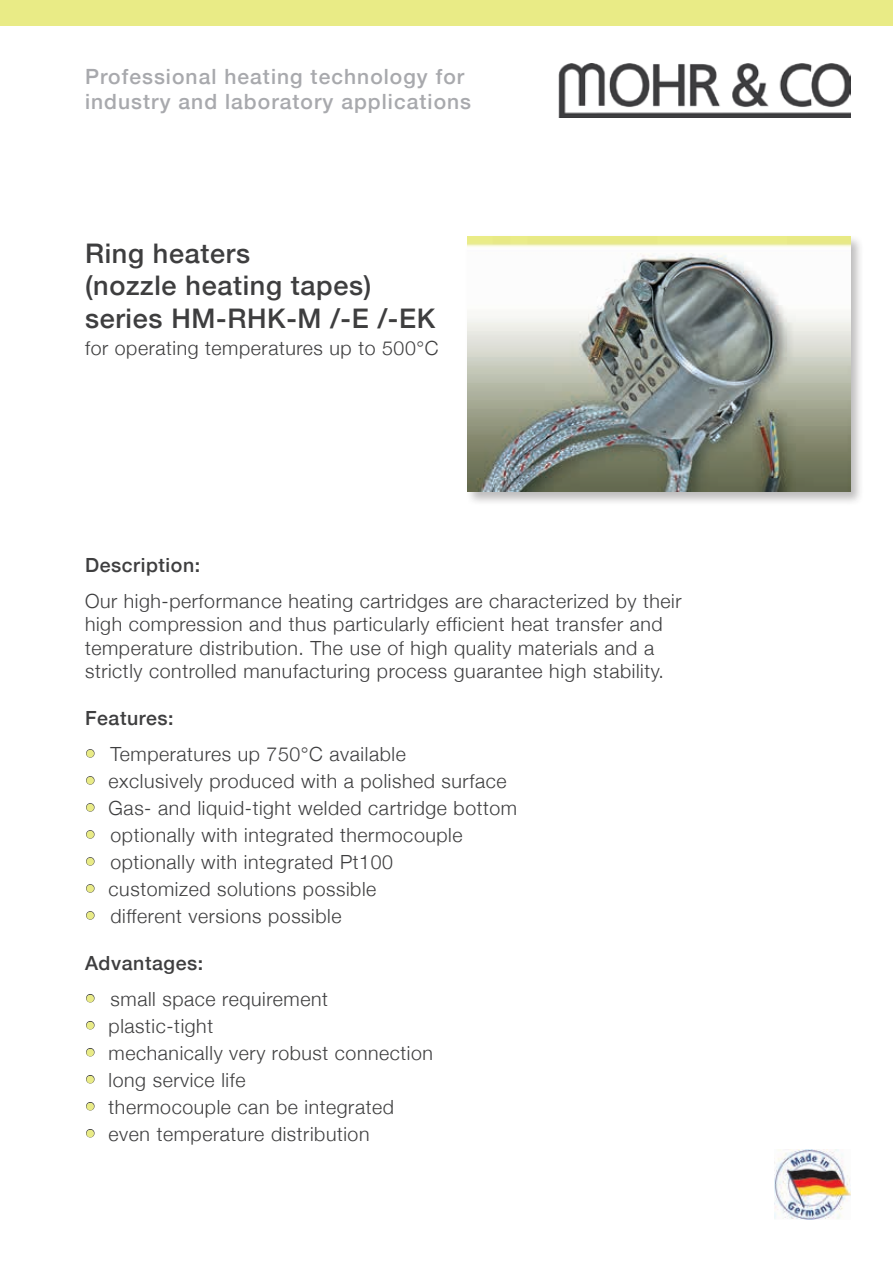
<style>
.page{position:relative;width:893px;height:1263px;background:#fff}
.page>*{position:absolute;margin:0;border:0;box-sizing:border-box;transform-origin:0 0}
.t1{font:500 27px/32.4px "Helvetica Neue";letter-spacing:.025em;color:#3e3e3f}
.t2{font:500 21px/25.2px "Helvetica Neue";letter-spacing:.05em;color:#a8a9ad}
.t3{font:300 19.5px/23.4px "Helvetica Neue";letter-spacing:.03em;color:#3e3e3f}
.t4{font:500 19.5px "Helvetica Neue";letter-spacing:.03em;color:#3e3e3f}
.s1{font-size:21px}
</style>
<div class="page">
<img style="left:774px;top:1149px;width:76px;height:70px">
<div style="left:0;top:0;width:893px;height:25px;background:#e9eb86"></div>
<div style="left:465px;top:234px;width:400px;height:272px;background:#231f20;opacity:.3"></div>
<img style="left:468px;top:237px;width:382px;height:255px">
<img style="left:558px;top:64px;width:292px;height:54px">
<p class="t2" style="left:85px;top:62px;width:388px">Professional heating technology for industry and laboratory applications</p>
<h1 class="t1" style="left:85px;top:235px;width:352px">Ring heaters<br>(nozzle heating tapes) series HM-RHK-M /-E /-EK</h1>
<p class="t3" style="left:85px;top:335px;width:355px">for operating temperatures up to 500°C</p>
<p class="t4" style="left:85px;top:549px;width:117px">Description:</p>
<p class="t3" style="left:85px;top:588px;width:598px">Our high-performance heating cartridges are characterized by their high compression and thus particularly efficient heat transfer and temperature distribution. The use of high quality materials and a strictly controlled manufacturing process guarantee high stability.</p>
<p class="t4" style="left:85px;top:702px;width:90px">Features:</p>
<p class="t3" style="left:85px;top:741px;width:322px"><span class="s1">•</span> Temperatures up 750°C available</p>
<p class="t3" style="left:85px;top:768px;width:423px"><span class="s1">•</span> exclusively produced with a polished surface</p>
<p class="t3" style="left:85px;top:795px;width:434px"><span class="s1">•</span> Gas- and liquid-tight welded cartridge bottom</p>
<p class="t3" style="left:85px;top:822px;width:379px"><span class="s1">•</span> optionally with integrated thermocouple</p>
<p class="t3" style="left:85px;top:849px;width:309px"><span class="s1">•</span> optionally with integrated Pt100</p>
<p class="t3" style="left:85px;top:876px;width:293px"><span class="s1">•</span> customized solutions possible</p>
<p class="t3" style="left:85px;top:903px;width:258px"><span class="s1">•</span> different versions possible</p>
<p class="t4" style="left:85px;top:947px;width:120px">Advantages:</p>
<p class="t3" style="left:85px;top:986px;width:244px"><span class="s1">•</span> small space requirement</p>
<p class="t3" style="left:85px;top:1013px;width:130px"><span class="s1">•</span> plastic-tight</p>
<p class="t3" style="left:85px;top:1040px;width:349px"><span class="s1">•</span> mechanically very robust connection</p>
<p class="t3" style="left:85px;top:1067px;width:162px"><span class="s1">•</span> long service life</p>
<p class="t3" style="left:85px;top:1094px;width:310px"><span class="s1">•</span> thermocouple can be integrated</p>
<p class="t3" style="left:85px;top:1121px;width:286px"><span class="s1">•</span> even temperature distribution</p>
</div>
